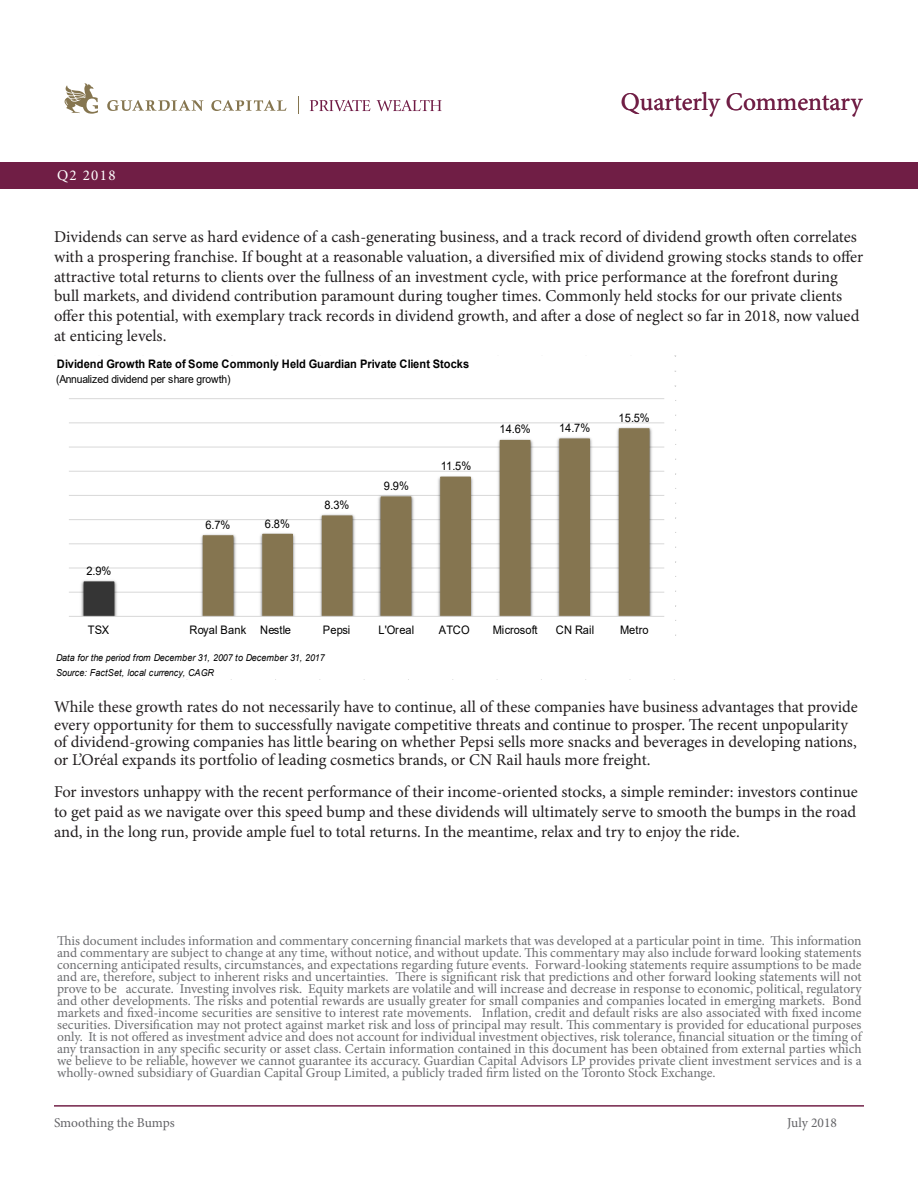
<style>
.page{position:relative;width:918px;height:1188px;background:#fff}
.page>*{position:absolute;margin:0;border:0;box-sizing:border-box;transform-origin:0 0}
.t1{font:25.5px "Minion Pro";color:#701e45}
.No_Spacing{font:16.5px/19.8px "Minion Pro";color:#231f20}
.Footer_Copy{font:16.5px/19.8px "Minion Pro";letter-spacing:-.005em;color:#231f20;text-align:justify}
.t2{font:15px "Minion Pro";letter-spacing:.09em;color:#fff}
.t3{font:13.5px/12px "Minion Pro";letter-spacing:-.005em;color:#6c6d70;text-align:justify}
.t4{font:13.5px "Minion Pro";color:#636366}
.t5{font:11.7px "Arial";letter-spacing:.005em;color:#000;scale:.94 1}
.t6{font:700 11.7px "Arial";letter-spacing:.005em;color:#000;scale:.94 1}
.t7{font:10.95px "Arial";letter-spacing:-.025em;color:#000;scale:.94 1}
.t8{font:italic 9.6px/14.7px "Arial";letter-spacing:-.02em;color:#000;scale:.94 1}
</style>
<div class="page">
<svg style="left:64px;top:83px;width:34px;height:31px"></svg>
<svg style="left:107px;top:100px;width:96px;height:11px"></svg>
<svg style="left:211px;top:100px;width:76px;height:11px"></svg>
<svg style="left:310px;top:100px;width:60px;height:11px"></svg>
<svg style="left:377px;top:100px;width:65px;height:11px"></svg>
<div style="left:0;top:162px;width:918px;height:27px;background:#701e45"></div>
<hr style="left:54px;top:1106px;width:810px;height:1px;background:#701e45">
<hr style="left:69px;top:592px;width:595px;height:1px;background:#d9d9d9">
<hr style="left:69px;top:568px;width:595px;height:1px;background:#d9d9d9">
<hr style="left:69px;top:543px;width:595px;height:1px;background:#d9d9d9">
<hr style="left:69px;top:519px;width:595px;height:1px;background:#d9d9d9">
<hr style="left:69px;top:495px;width:595px;height:1px;background:#d9d9d9">
<hr style="left:69px;top:471px;width:595px;height:1px;background:#d9d9d9">
<hr style="left:69px;top:447px;width:595px;height:1px;background:#d9d9d9">
<hr style="left:69px;top:422px;width:595px;height:1px;background:#d9d9d9">
<hr style="left:69px;top:398px;width:595px;height:1px;background:#d9d9d9">
<img style="left:79px;top:580px;width:40px;height:36px">
<img style="left:198px;top:534px;width:40px;height:82px">
<img style="left:258px;top:533px;width:40px;height:83px">
<img style="left:317px;top:514px;width:40px;height:102px">
<img style="left:376px;top:495px;width:40px;height:121px">
<img style="left:435px;top:476px;width:41px;height:140px">
<img style="left:495px;top:439px;width:40px;height:177px">
<img style="left:555px;top:437px;width:40px;height:179px">
<img style="left:614px;top:427px;width:40px;height:189px">
<div style="left:84px;top:582px;width:30px;height:34px;background:#353535"></div>
<div style="left:84px;top:582px;width:30px;height:35px;border:1px solid #353535"></div>
<div style="left:203px;top:536px;width:30px;height:80px;background:#857550"></div>
<div style="left:203px;top:535px;width:30px;height:82px;border:1px solid #857550"></div>
<div style="left:263px;top:534px;width:30px;height:82px;background:#857550"></div>
<div style="left:262px;top:534px;width:31px;height:83px;border:1px solid #857550"></div>
<div style="left:322px;top:516px;width:30px;height:100px;background:#857550"></div>
<div style="left:381px;top:497px;width:30px;height:119px;background:#857550"></div>
<div style="left:441px;top:477px;width:29px;height:139px;background:#857550"></div>
<div style="left:440px;top:477px;width:31px;height:140px;border:1px solid #857550"></div>
<div style="left:500px;top:440px;width:30px;height:176px;background:#857550"></div>
<div style="left:560px;top:439px;width:30px;height:177px;background:#857550"></div>
<div style="left:559px;top:439px;width:31px;height:178px;border:1px solid #857550"></div>
<div style="left:619px;top:429px;width:30px;height:187px;background:#857550"></div>
<hr style="left:69px;top:616px;width:595px;height:1px;background:#d9d9d9">
<p class="t2" style="left:57px;top:165px;width:60px">Q2 2018</p>
<p class="t1" style="left:621px;top:85px;width:243px">Quarterly Commentary</p>
<p class="No_Spacing" style="left:54px;top:227px;width:811px">Dividends can serve as hard evidence of a cash-generating business, and a track record of dividend growth often correlates with a prospering franchise. If bought at a reasonable valuation, a diversified mix of dividend growing stocks stands to offer attractive total returns to clients over the fullness of an investment cycle, with price performance at the forefront during bull markets, and dividend contribution paramount during tougher times. Commonly held stocks for our private clients offer this potential, with exemplary track records in dividend growth, and after a dose of neglect so far in 2018, now valued at enticing levels.</p>
<p class="t6" style="left:57px;top:356px;width:440px">Dividend Growth Rate of Some Commonly Held Guardian Private Client Stocks</p>
<p class="t7" style="left:56px;top:372px;width:187px">(Annualized dividend per share growth)</p>
<p class="t5" style="left:86px;top:563px;width:28px">2.9%</p>
<p class="t5" style="left:205px;top:517px;width:28px">6.7%</p>
<p class="t5" style="left:265px;top:516px;width:28px">6.8%</p>
<p class="t5" style="left:324px;top:497px;width:28px">8.3%</p>
<p class="t5" style="left:384px;top:478px;width:28px">9.9%</p>
<p class="t5" style="left:441px;top:458px;width:34px">11.5%</p>
<p class="t5" style="left:500px;top:421px;width:35px">14.6%</p>
<p class="t5" style="left:559px;top:420px;width:35px">14.7%</p>
<p class="t5" style="left:619px;top:410px;width:35px">15.5%</p>
<p class="t5" style="left:88px;top:622px;width:24px">TSX</p>
<p class="t5" style="left:189px;top:622px;width:110px">Royal Bank Nestle</p>
<p class="t5" style="left:323px;top:622px;width:31px">Pepsi</p>
<p class="t5" style="left:379px;top:622px;width:39px">L'Oreal</p>
<p class="t5" style="left:439px;top:622px;width:34px">ATCO</p>
<p class="t5" style="left:493px;top:622px;width:49px">Microsoft</p>
<p class="t5" style="left:556px;top:622px;width:42px">CN Rail</p>
<p class="t5" style="left:620px;top:622px;width:32px">Metro</p>
<p class="t8" style="left:56px;top:651px;width:287px">Data for the period from December 31, 2007 to December 31, 2017<br>Source: FactSet, local currency, CAGR</p>
<p class="No_Spacing" style="left:54px;top:698px;width:805px;line-height:17.9px">While these growth rates do not necessarily have to continue, all of these companies have business advantages that provide every opportunity for them to successfully navigate competitive threats and continue to prosper. The recent unpopularity of dividend-growing companies has little bearing on whether Pepsi sells more snacks and beverages in developing nations, or L’Oréal expands its portfolio of leading cosmetics brands, or CN Rail hauls more freight.</p>
<p class="Footer_Copy" style="left:54px;top:782px;width:805px">For investors unhappy with the recent performance of their income-oriented stocks, a simple reminder: investors continue to get paid as we navigate over this speed bump and these dividends will ultimately serve to smooth the bumps in the road and, in the long run, provide ample fuel to total returns. In the meantime, relax and try to enjoy the ride.</p>
<p class="t3" style="left:57px;top:935px;width:806px">This document includes information and commentary concerning financial markets that was developed at a particular point in time. This information and commentary are subject to change at any time, without notice, and without update. This commentary may also include forward looking statements concerning anticipated results, circumstances, and expectations regarding future events. Forward-looking statements require assumptions to be made and are, therefore, subject to inherent risks and uncertainties. There is significant risk that predictions and other forward looking statements will not prove to be accurate. Investing involves risk. Equity markets are volatile and will increase and decrease in response to economic, political, regulatory and other developments. The risks and potential rewards are usually greater for small companies and companies located in emerging markets. Bond markets and fixed-income securities are sensitive to interest rate movements. Inflation, credit and default risks are also associated with fixed income securities. Diversification may not protect against market risk and loss of principal may result. This commentary is provided for educational purposes only. It is not offered as investment advice and does not account for individual investment objectives, risk tolerance, financial situation or the timing of any transaction in any specific security or asset class. Certain information contained in this document has been obtained from external parties which we believe to be reliable, however we cannot guarantee its accuracy. Guardian Capital Advisors LP provides private client investment services and is a wholly-owned subsidiary of Guardian Capital Group Limited, a publicly traded firm listed on the Toronto Stock Exchange.</p>
<p class="t4" style="left:54px;top:1114px;width:122px">Smoothing the Bumps</p>
<p class="t4" style="left:787px;top:1114px;width:51px">July 2018</p>
</div>
